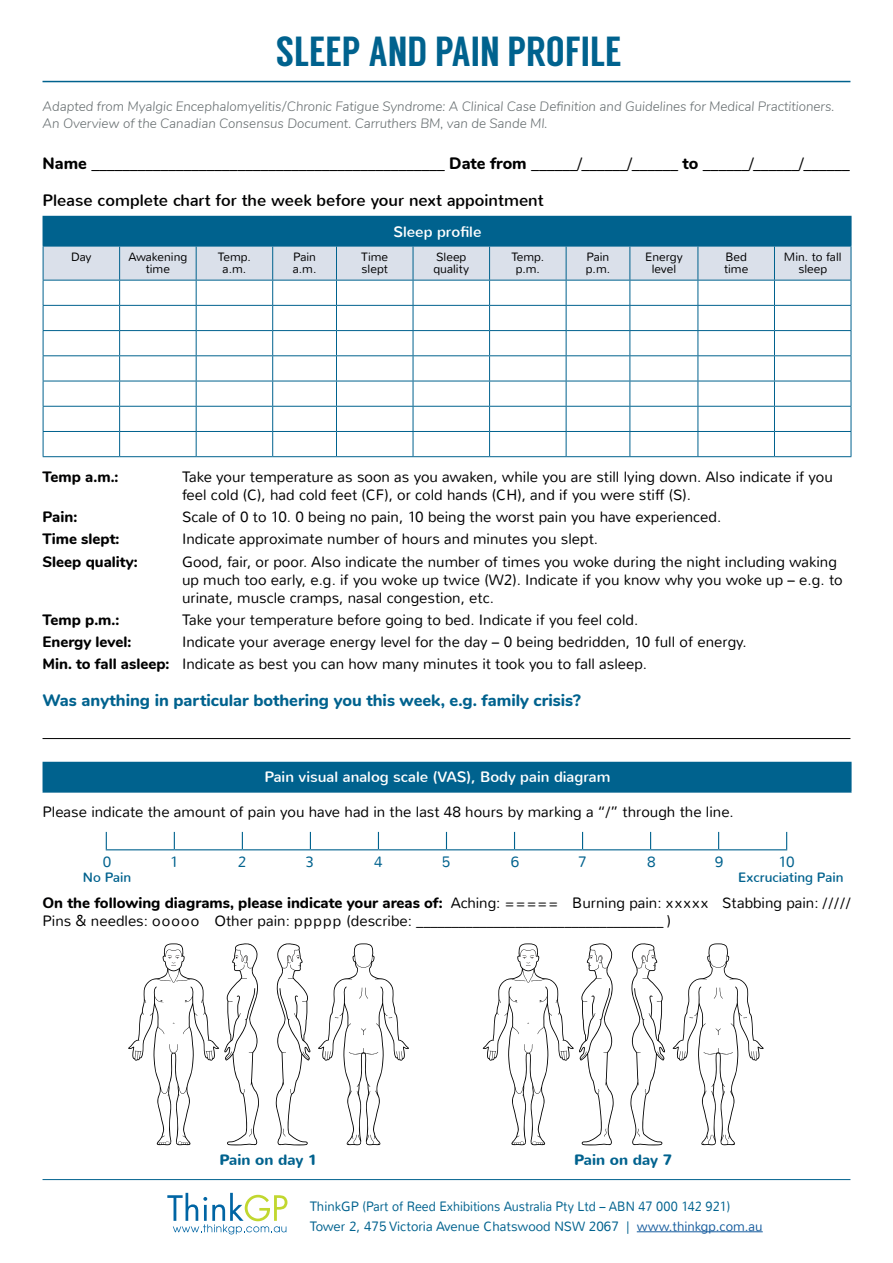
<style>
.page{position:relative;width:893px;height:1263px;background:#fff}
.page>*{position:absolute;margin:0;border:0;box-sizing:border-box;transform-origin:0 0}
.t1{font:42px "Langdon";color:#00628e}
.t2{font:300 16.5px "Nunito";color:#000001}
.t3{font:800 16.5px "Nunito";color:#00628e}
.t4{font:16.5px "Nunito";color:#000001}
.t5{font:300 15px/18px "Nunito";color:#000001}
.t6{font:800 15px "Nunito";color:#000001}
.t7{font:15px "Nunito";color:#fff}
.t8{font:700 15px "Nunito";color:#00628e}
.t9{font:300 15px "Nunito";color:#00628e}
.t10{font:italic 300 13.5px/16.2px "Nunito";color:#686f71}
.t11{font:300 13.5px/19.5px "Nunito";color:#00628e}
.t12{font:600 13.5px "Nunito";color:#00628e}
.t13{font:300 12px/12px "Nunito";color:#000001;text-align:center}
.s1{font-weight:800}
.s2{color:#175d9e}
</style>
<div class="page">
<hr style="left:43px;top:738px;width:807px;height:1px;background:#000001">
<hr style="left:43px;top:216px;width:77px;height:1px;background:#00628e">
<hr style="left:120px;top:216px;width:76px;height:1px;background:#00628e">
<hr style="left:196px;top:216px;width:77px;height:1px;background:#00628e">
<hr style="left:273px;top:216px;width:63px;height:1px;background:#00628e">
<hr style="left:336px;top:216px;width:77px;height:1px;background:#00628e">
<hr style="left:413px;top:216px;width:77px;height:1px;background:#00628e">
<hr style="left:490px;top:216px;width:76px;height:1px;background:#00628e">
<hr style="left:566px;top:216px;width:64px;height:1px;background:#00628e">
<hr style="left:630px;top:216px;width:68px;height:1px;background:#00628e">
<hr style="left:698px;top:216px;width:76px;height:1px;background:#00628e">
<hr style="left:774px;top:216px;width:78px;height:1px;background:#00628e">
<svg style="left:43px;top:217px;width:809px;height:239px"></svg>
<hr style="left:43px;top:456px;width:77px;height:1px;background:#00628e">
<hr style="left:120px;top:456px;width:76px;height:1px;background:#00628e">
<hr style="left:196px;top:456px;width:77px;height:1px;background:#00628e">
<hr style="left:273px;top:456px;width:63px;height:1px;background:#00628e">
<hr style="left:336px;top:456px;width:77px;height:1px;background:#00628e">
<hr style="left:413px;top:456px;width:77px;height:1px;background:#00628e">
<hr style="left:490px;top:456px;width:76px;height:1px;background:#00628e">
<hr style="left:566px;top:456px;width:64px;height:1px;background:#00628e">
<hr style="left:630px;top:456px;width:68px;height:1px;background:#00628e">
<hr style="left:698px;top:456px;width:76px;height:1px;background:#00628e">
<hr style="left:774px;top:456px;width:77px;height:1px;background:#00628e">
<div style="left:43px;top:762px;width:808px;height:30px;background:#00628e"></div>
<hr style="left:43px;top:762px;width:809px;height:1px;background:#00628e">
<hr style="left:850px;top:763px;width:2px;height:28px;background:#00628e">
<hr style="left:43px;top:791px;width:809px;height:2px;background:#00628e">
<svg style="left:106px;top:832px;width:1px;height:17px"></svg>
<svg style="left:174px;top:832px;width:1px;height:17px"></svg>
<svg style="left:242px;top:832px;width:1px;height:17px"></svg>
<svg style="left:310px;top:832px;width:1px;height:17px"></svg>
<svg style="left:378px;top:832px;width:1px;height:17px"></svg>
<svg style="left:446px;top:832px;width:1px;height:17px"></svg>
<svg style="left:514px;top:832px;width:1px;height:17px"></svg>
<svg style="left:582px;top:832px;width:1px;height:17px"></svg>
<svg style="left:650px;top:832px;width:1px;height:17px"></svg>
<svg style="left:718px;top:832px;width:1px;height:17px"></svg>
<svg style="left:786px;top:832px;width:1px;height:17px"></svg>
<hr style="left:106px;top:849px;width:68px;height:1px;background:#00628e">
<hr style="left:174px;top:849px;width:68px;height:1px;background:#00628e">
<hr style="left:242px;top:849px;width:68px;height:1px;background:#00628e">
<hr style="left:310px;top:849px;width:68px;height:1px;background:#00628e">
<hr style="left:378px;top:849px;width:68px;height:1px;background:#00628e">
<hr style="left:446px;top:849px;width:68px;height:1px;background:#00628e">
<hr style="left:514px;top:849px;width:69px;height:1px;background:#00628e">
<hr style="left:583px;top:849px;width:68px;height:1px;background:#00628e">
<hr style="left:651px;top:849px;width:68px;height:1px;background:#00628e">
<hr style="left:719px;top:849px;width:68px;height:1px;background:#00628e">
<hr style="left:43px;top:81px;width:807px;height:1px;background:#00628e">
<svg style="left:167px;top:1193px;width:120px;height:41px"></svg>
<hr style="left:637px;top:1231px;width:126px;height:1px;background:#175d9e">
<hr style="left:43px;top:1179px;width:807px;height:1px;background:#00628e">
<svg style="left:318px;top:943px;width:91px;height:202px"></svg>
<svg style="left:128px;top:943px;width:131px;height:202px"></svg>
<svg style="left:276px;top:943px;width:34px;height:202px"></svg>
<svg style="left:673px;top:943px;width:91px;height:202px"></svg>
<svg style="left:483px;top:943px;width:131px;height:202px"></svg>
<svg style="left:630px;top:943px;width:35px;height:202px"></svg>
<p class="t1" style="left:276px;top:26px;width:347px">SLEEP AND PAIN PROFILE</p>
<p class="t10" style="left:43px;top:98px;width:793px">Adapted from Myalgic Encephalomyelitis/Chronic Fatigue Syndrome: A Clinical Case Definition and Guidelines for Medical Practitioners.<br>An Overview of the Canadian Consensus Document. Carruthers BM, van de Sande MI.</p>
<p class="t2" style="left:43px;top:153px;width:809px"><span class="s1">Name</span> ______________________________________________ <span class="s1">Date from</span> ______/______/______ <span class="s1">to</span> ______/______/______</p>
<p class="t4" style="left:43px;top:189px;width:503px">Please complete chart for the week before your next appointment</p>
<p class="t7" style="left:393px;top:222px;width:90px">Sleep profile</p>
<p class="t13" style="left:71px;top:251px;width:22px">Day</p>
<p class="t13" style="left:128px;top:251px;width:60px">Awakening time</p>
<p class="t13" style="left:218px;top:251px;width:35px">Temp. a.m.</p>
<p class="t13" style="left:293px;top:251px;width:25px;text-align:left">Pain a.m.</p>
<p class="t13" style="left:361px;top:251px;width:28px;text-align:left">Time slept</p>
<p class="t13" style="left:433px;top:251px;width:37px;text-align:left">Sleep quality</p>
<p class="t13" style="left:511px;top:251px;width:35px">Temp. p.m.</p>
<p class="t13" style="left:586px;top:251px;width:26px;text-align:left">Pain p.m.</p>
<p class="t13" style="left:645px;top:251px;width:39px">Energy level</p>
<p class="t13" style="left:724px;top:251px;width:26px;text-align:left">Bed time</p>
<p class="t13" style="left:784px;top:251px;width:59px">Min. to fall sleep</p>
<p class="t6" style="left:43px;top:465px;width:77px">Temp a.m.:</p>
<p class="t5" style="left:182px;top:468px;width:652px">Take your temperature as soon as you awaken, while you are still lying down. Also indicate if you feel cold (C), had cold feet (CF), or cold hands (CH), and if you were stiff (S).</p>
<p class="t6" style="left:43px;top:506px;width:36px">Pain:</p>
<p class="t5" style="left:182px;top:508px;width:541px">Scale of 0 to 10. 0 being no pain, 10 being the worst pain you have experienced.</p>
<p class="t6" style="left:43px;top:528px;width:78px">Time slept:</p>
<p class="t5" style="left:182px;top:530px;width:418px">Indicate approximate number of hours and minutes you slept.</p>
<p class="t6" style="left:43px;top:550px;width:97px">Sleep quality:</p>
<p class="t5" style="left:182px;top:553px;width:662px">Good, fair, or poor. Also indicate the number of times you woke during the night including waking up much too early, e.g. if you woke up twice (W2). Indicate if you know why you woke up – e.g. to urinate, muscle cramps, nasal congestion, etc.</p>
<p class="t6" style="left:43px;top:608px;width:78px">Temp p.m.:</p>
<p class="t5" style="left:182px;top:611px;width:458px">Take your temperature before going to bed. Indicate if you feel cold.</p>
<p class="t6" style="left:43px;top:631px;width:90px">Energy level:</p>
<p class="t5" style="left:182px;top:633px;width:566px">Indicate your average energy level for the day – 0 being bedridden, 10 full of energy.</p>
<p class="t5" style="left:43px;top:655px;width:606px"><span class="s1">Min. to fall asleep:</span> Indicate as best you can how many minutes it took you to fall asleep.</p>
<p class="t3" style="left:43px;top:688px;width:540px">Was anything in particular bothering you this week, e.g. family crisis?</p>
<p class="t7" style="left:264px;top:767px;width:348px">Pain visual analog scale (VAS), Body pain diagram</p>
<p class="t5" style="left:43px;top:803px;width:693px">Please indicate the amount of pain you have had in the last 48 hours by marking a “/” through the line.</p>
<p class="t9" style="left:103px;top:852px;width:10px">0</p>
<p class="t9" style="left:170px;top:852px;width:10px">1</p>
<p class="t9" style="left:238px;top:852px;width:10px">2</p>
<p class="t9" style="left:305px;top:852px;width:10px">3</p>
<p class="t9" style="left:374px;top:852px;width:10px">4</p>
<p class="t9" style="left:442px;top:852px;width:10px">5</p>
<p class="t9" style="left:511px;top:852px;width:10px">6</p>
<p class="t9" style="left:578px;top:852px;width:10px">7</p>
<p class="t9" style="left:647px;top:852px;width:10px">8</p>
<p class="t9" style="left:715px;top:852px;width:10px">9</p>
<p class="t9" style="left:778px;top:852px;width:18px">10</p>
<p class="t12" style="left:83px;top:865px;width:50px">No Pain</p>
<p class="t12" style="left:738px;top:865px;width:107px">Excruciating Pain</p>
<p class="t5" style="left:43px;top:894px;width:809px"><span class="s1">On the following diagrams, please indicate your areas of:</span> Aching: ===== Burning pain: xxxxx Stabbing pain: /////<br>Pins &amp; needles: ooooo Other pain: ppppp (describe: ___________________________________ )</p>
<p class="t8" style="left:219px;top:1150px;width:100px">Pain on day 1</p>
<p class="t8" style="left:574px;top:1150px;width:100px">Pain on day 7</p>
<p class="t11" style="left:310px;top:1197px;width:454px">ThinkGP (Part of Reed Exhibitions Australia Pty Ltd – ABN 47 000 142 921)<br>Tower 2, 475 Victoria Avenue Chatswood NSW 2067 | <span class="s2">www.thinkgp.com.au</span></p>
</div>
